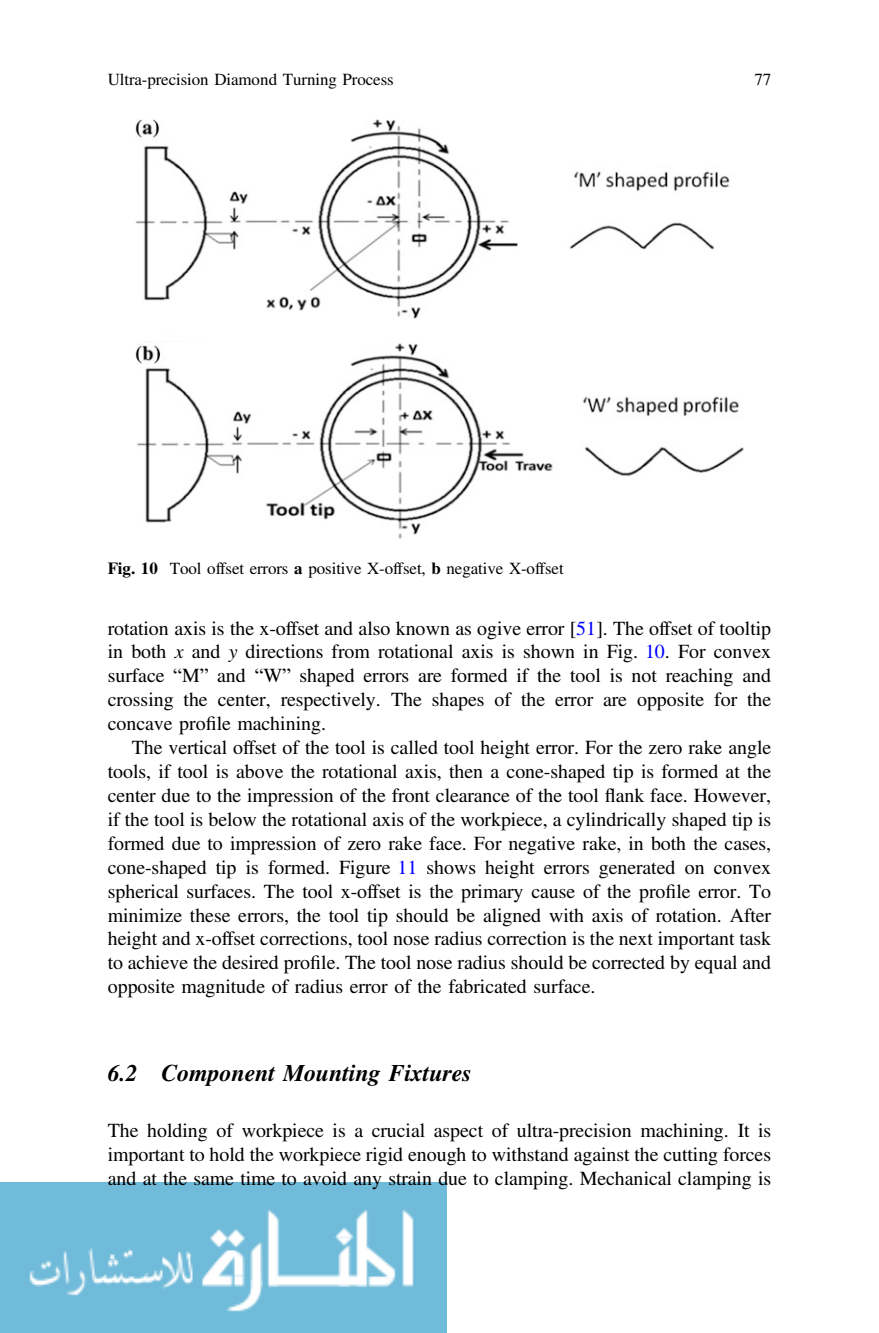
<style>
.page{position:relative;width:879px;height:1333px;background:#fff}
.page>*{position:absolute;margin:0;border:0;box-sizing:border-box;transform-origin:0 0}
.t1{font:24px "Kdcflv Rnmqpc Rwpcsd Mttxkg Adv TT8 fc 4438 a.BI";color:#000}
.t2{font:20px/24px "Fbsgkj Bqgrvy Csnrjp Bsxmrv Adv TT5 ada 87 cc";color:#000;text-align:justify}
.t3{font:17px "Fbsgkj Bqgrvy Csnrjp Bsxmrv Adv TT5 ada 87 cc";color:#000}
.s1{font-family:"Gpchkg Rvchgl Wjwyck Vktmjs Adv T Teeee 58 d 9.B"}
.s2{color:#00f}
.s3{font-family:"Bhsvrm Ytlbwf Ndqfvt Nswdkg Adv T Tf 2 e 4 df 62.I"}
.s4{font-family:"Vqknqj Hfgsby Trxwkl Fjxjnl Adv TT3713 a 231"}
.s5{font-family:"Hptxqr Llvlxl Ltfphs Lnspjt Adv TT5 ada 87 cc+fb"}
.s6{font-family:"Fsgnfb Wflfjr Rwvvbn Tbknrj Adv GTIMES R"}
</style>
<div class="page">
<img style="left:0;top:1182px;width:446px;height:150px">
<img style="left:135px;top:119px;width:608px;height:419px">
<p class="t3" style="left:108px;top:73px;width:287px">Ultra-precision Diamond Turning Process</p>
<p class="t3" style="left:754px;top:73px;width:18px">77</p>
<p class="t3" style="left:108px;top:562px;width:457px"><span class="s1">Fig. 10</span> Tool offset errors <span class="s1">a</span> positive X-offset, <span class="s1">b</span> negative X-offset</p>
<p class="t2" style="left:108px;top:618px;width:665px">rotation axis is the x-offset and also known as ogive error [<span class="s2">51</span>]. The offset of tooltip in both <span class="s3">x</span> and <span class="s3">y</span> directions from rotational axis is shown in Fig. <span class="s2">10</span>. For convex surface <span class="s4">“</span>M<span class="s4">”</span> and <span class="s4">“</span>W<span class="s4">”</span> shaped errors are formed if the tool is not reaching and crossing the center, respectively. The shapes of the error are opposite for the concave pro<span class="s5">fi</span>le machining.</p>
<p class="t2" style="left:108px;top:737px;width:665px;text-indent:24px">The vertical offset of the tool is called tool height error. For the zero rake angle tools, if tool is above the rotational axis, then a cone-shaped tip is formed at the center due to the impression of the front clearance of the tool <span class="s6">fl</span>ank face. However, if the tool is below the rotational axis of the workpiece, a cylindrically shaped tip is formed due to impression of zero rake face. For negative rake, in both the cases, cone-shaped tip is formed. Figure <span class="s2">11</span> shows height errors generated on convex spherical surfaces. The tool x-offset is the primary cause of the pro<span class="s5">fi</span>le error. To minimize these errors, the tool tip should be aligned with axis of rotation. After height and x-offset corrections, tool nose radius correction is the next important task to achieve the desired pro<span class="s5">fi</span>le. The tool nose radius should be corrected by equal and opposite magnitude of radius error of the fabricated surface.</p>
<p class="t1" style="left:108px;top:1064px;width:365px">6.2 Component Mounting Fixtures</p>
<p class="t2" style="left:108px;top:1120px;width:665px">The holding of workpiece is a crucial aspect of ultra-precision machining. It is important to hold the workpiece rigid enough to withstand against the cutting forces and at the same time to avoid any strain due to clamping. Mechanical clamping is</p>
</div>
